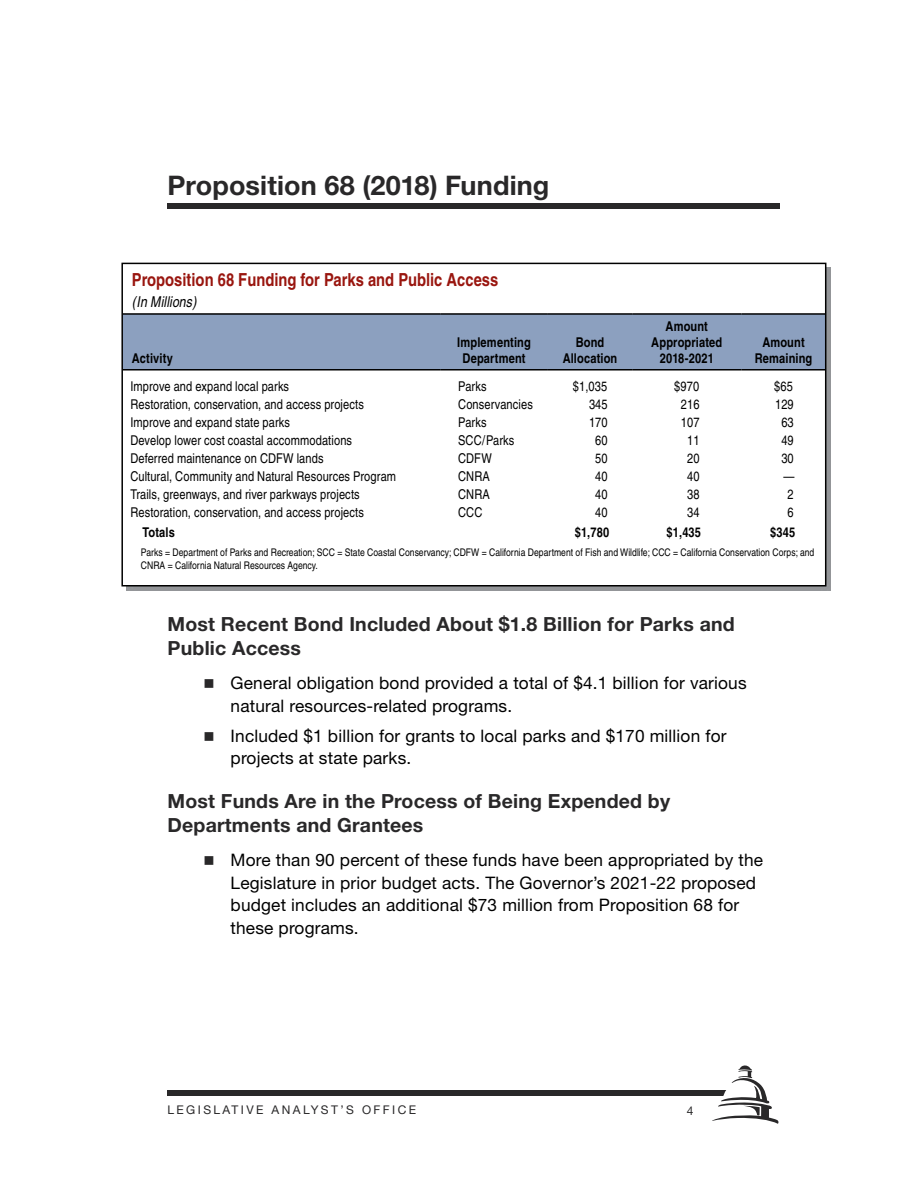
<style>
.page{position:relative;width:918px;height:1188px;background:#fff}
.page>*{position:absolute;margin:0;border:0;box-sizing:border-box;transform-origin:0 0}
.t1{font:700 27px "Helvetica Neue LT";letter-spacing:.005em;color:#292829}
.t2{font:700 19.5px/24px "Helvetica Neue LT";letter-spacing:.01em;color:#292829}
.t3{font:700 condensed 18px "Helvetica";color:#99160f}
.t4{font:17.25px/22.5px "Helvetica Neue LT";letter-spacing:.01em;color:#000}
.t5{font:italic condensed 15px "Helvetica";letter-spacing:.005em;color:#000}
.t6{font:condensed 13.5px "Helvetica";letter-spacing:.01em;color:#000}
.t7{font:700 condensed 13.5px/16.2px "Helvetica";letter-spacing:.01em;color:#000;text-align:center}
.t8{font:12px "Helvetica Neue LT";letter-spacing:.2em;color:#292829}
.t9{font:condensed 10.5px/12.6px "Helvetica";color:#000}
</style>
<div class="page">
<div style="left:168px;top:1090px;width:567px;height:5px;background:#292829"></div>
<svg style="left:712px;top:1065px;width:67px;height:59px"></svg>
<div style="left:168px;top:204px;width:612px;height:5px;background:#292829"></div>
<svg style="left:126px;top:267px;width:705px;height:324px;background:#848689"></svg>
<div style="left:122px;top:263px;width:704px;height:323px;background:#fff"></div>
<div style="left:124px;top:315px;width:699px;height:54px;background:#8ca0bf"></div>
<hr style="left:123px;top:313px;width:317px;height:2px;background:#000">
<hr style="left:440px;top:313px;width:108px;height:2px;background:#000">
<hr style="left:548px;top:313px;width:84px;height:2px;background:#000">
<hr style="left:632px;top:313px;width:109px;height:2px;background:#000">
<hr style="left:741px;top:313px;width:85px;height:2px;background:#000">
<hr style="left:123px;top:369px;width:317px;height:2px;background:#000">
<hr style="left:440px;top:369px;width:108px;height:2px;background:#000">
<hr style="left:548px;top:369px;width:84px;height:2px;background:#000">
<hr style="left:632px;top:369px;width:109px;height:2px;background:#000">
<hr style="left:741px;top:369px;width:85px;height:2px;background:#000">
<div style="left:121px;top:263px;width:705px;height:323px;border:2px solid #000"></div>
<h1 class="t1" style="left:168px;top:169px;width:383px">Proposition 68 (2018) Funding</h1>
<h3 class="t3" style="left:132px;top:268px;width:368px">Proposition 68 Funding for Parks and Public Access</h3>
<p class="t5" style="left:132px;top:293px;width:66px">(In Millions)</p>
<p class="t7" style="left:132px;top:350px;width:42px">Activity</p>
<p class="t7" style="left:457px;top:334px;width:75px">Implementing<br>Department</p>
<p class="t7" style="left:563px;top:334px;width:56px">Bond<br>Allocation</p>
<p class="t7" style="left:651px;top:318px;width:73px">Amount<br>Appropriated<br>2018-2021</p>
<p class="t7" style="left:755px;top:334px;width:59px">Amount<br>Remaining</p>
<p class="t6" style="left:130px;top:378px;width:160px">Improve and expand local parks</p>
<p class="t6" style="left:458px;top:378px;width:30px">Parks</p>
<p class="t6" style="left:573px;top:378px;width:36px">$1,035</p>
<p class="t6" style="left:674px;top:378px;width:27px">$970</p>
<p class="t6" style="left:774px;top:378px;width:20px">$65</p>
<p class="t6" style="left:130px;top:396px;width:235px">Restoration, conservation, and access projects</p>
<p class="t6" style="left:458px;top:396px;width:76px">Conservancies</p>
<p class="t6" style="left:589px;top:396px;width:20px">345</p>
<p class="t6" style="left:681px;top:396px;width:20px">216</p>
<p class="t6" style="left:775px;top:396px;width:20px">129</p>
<p class="t6" style="left:130px;top:415px;width:161px">Improve and expand state parks</p>
<p class="t6" style="left:458px;top:415px;width:30px">Parks</p>
<p class="t6" style="left:589px;top:415px;width:20px">170</p>
<p class="t6" style="left:681px;top:415px;width:20px">107</p>
<p class="t6" style="left:781px;top:415px;width:14px">63</p>
<p class="t6" style="left:130px;top:433px;width:223px">Develop lower cost coastal accommodations</p>
<p class="t6" style="left:458px;top:433px;width:58px">SCC/Parks</p>
<p class="t6" style="left:595px;top:433px;width:14px">60</p>
<p class="t6" style="left:687px;top:433px;width:14px">11</p>
<p class="t6" style="left:781px;top:433px;width:14px">49</p>
<p class="t6" style="left:130px;top:451px;width:195px">Deferred maintenance on CDFW lands</p>
<p class="t6" style="left:458px;top:451px;width:35px">CDFW</p>
<p class="t6" style="left:595px;top:451px;width:14px">50</p>
<p class="t6" style="left:687px;top:451px;width:14px">20</p>
<p class="t6" style="left:781px;top:451px;width:14px">30</p>
<p class="t6" style="left:130px;top:469px;width:267px">Cultural, Community and Natural Resources Program</p>
<p class="t6" style="left:458px;top:469px;width:33px">CNRA</p>
<p class="t6" style="left:595px;top:469px;width:14px">40</p>
<p class="t6" style="left:687px;top:469px;width:14px">40</p>
<p class="t6" style="left:783px;top:469px;width:13px">—</p>
<p class="t6" style="left:130px;top:487px;width:231px">Trails, greenways, and river parkways projects</p>
<p class="t6" style="left:458px;top:487px;width:33px">CNRA</p>
<p class="t6" style="left:595px;top:487px;width:14px">40</p>
<p class="t6" style="left:687px;top:487px;width:14px">38</p>
<p class="t6" style="left:788px;top:487px;width:8px">2</p>
<p class="t6" style="left:130px;top:505px;width:235px">Restoration, conservation, and access projects</p>
<p class="t6" style="left:458px;top:505px;width:26px">CCC</p>
<p class="t6" style="left:595px;top:505px;width:14px">40</p>
<p class="t6" style="left:687px;top:505px;width:14px">34</p>
<p class="t6" style="left:788px;top:505px;width:8px">6</p>
<p class="t7" style="left:142px;top:524px;width:34px">Totals</p>
<p class="t7" style="left:575px;top:524px;width:36px">$1,780</p>
<p class="t7" style="left:667px;top:524px;width:36px">$1,435</p>
<p class="t7" style="left:770px;top:524px;width:27px">$345</p>
<p class="t9" style="left:141px;top:546px;width:675px">Parks = Department of Parks and Recreation; SCC = State Coastal Conservancy; CDFW = California Department of Fish and Wildlife; CCC = California Conservation Corps; and<br>CNRA = California Natural Resources Agency.</p>
<h2 class="t2" style="left:168px;top:611px;width:569px">Most Recent Bond Included About $1.8 Billion for Parks and<br>Public Access</h2>
<p class="t4" style="left:231px;top:672px;width:518px">General obligation bond provided a total of $4.1 billion for various natural resources-related programs.</p>
<p class="t4" style="left:231px;top:724px;width:497px">Included $1 billion for grants to local parks and $170 million for projects at state parks.</p>
<h2 class="t2" style="left:168px;top:788px;width:504px">Most Funds Are in the Process of Being Expended by<br>Departments and Grantees</h2>
<p class="t4" style="left:231px;top:849px;width:534px">More than 90 percent of these funds have been appropriated by the Legislature in prior budget acts. The Governor’s 2021-22 proposed budget includes an additional $73 million from Proposition 68 for these programs.</p>
<p class="t8" style="left:168px;top:1102px;width:250px">LEGISLATIVE ANALYST’S OFFICE</p>
<p class="t8" style="left:687px;top:1104px;width:8px">4</p>
</div>
